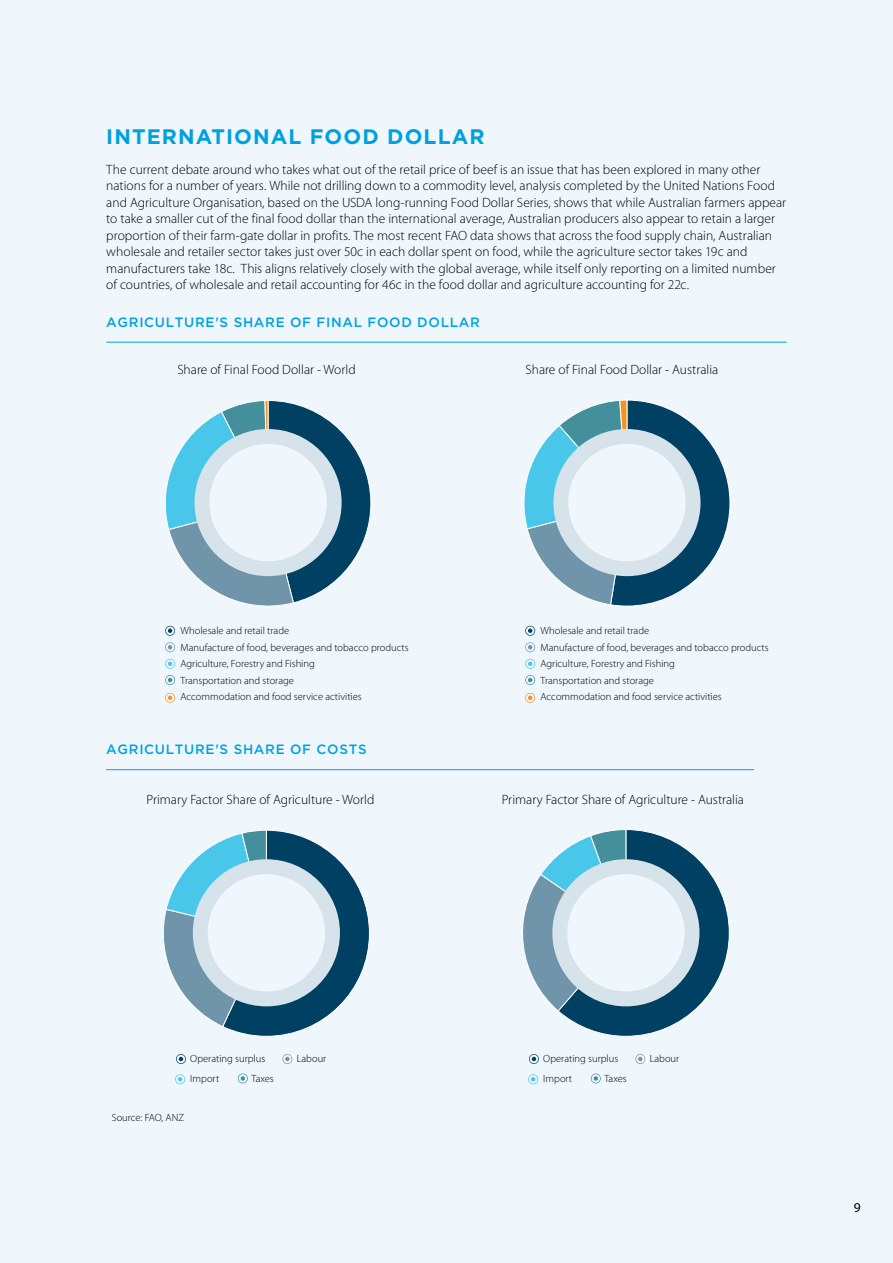
<style>
.page{position:relative;width:893px;height:1263px;background:#eff7fc}
.page>*{position:absolute;margin:0;border:0;box-sizing:border-box;transform-origin:0 0}
.t1{font:700 21px "Gotham";letter-spacing:.05em;color:#00a1e0}
.t2{font:300 13.5px/16.5px "Myriad Pro";color:#000}
.t3{font:500 13.5px "Gotham";letter-spacing:.05em;color:#00a1e0}
.t4{font:13.5px "Myriad Pro";color:#000}
.t5{font:300 10.5px/16.5px "Myriad Pro";color:#000}
</style>
<div class="page">
<hr style="left:106px;top:342px;width:681px;height:1px;background:#00a1e0">
<svg style="left:524px;top:400px;width:206px;height:206px"></svg>
<div style="left:553px;top:429px;width:147px;height:147px;background:#d7e3ea;border-radius:50%"></div>
<div style="left:568px;top:444px;width:118px;height:117px;background:#eff7fc;border-radius:50%"></div>
<svg style="left:165px;top:400px;width:206px;height:206px"></svg>
<div style="left:194px;top:429px;width:148px;height:147px;background:#d7e3ea;border-radius:50%"></div>
<div style="left:209px;top:444px;width:118px;height:117px;background:#eff7fc;border-radius:50%"></div>
<svg style="left:165px;top:626px;width:10px;height:10px"></svg>
<svg style="left:165px;top:642px;width:10px;height:10px"></svg>
<svg style="left:165px;top:659px;width:10px;height:10px"></svg>
<svg style="left:165px;top:675px;width:10px;height:10px"></svg>
<svg style="left:165px;top:693px;width:10px;height:10px"></svg>
<svg style="left:525px;top:626px;width:10px;height:10px"></svg>
<svg style="left:525px;top:642px;width:10px;height:10px"></svg>
<svg style="left:525px;top:659px;width:10px;height:10px"></svg>
<svg style="left:525px;top:675px;width:10px;height:10px"></svg>
<svg style="left:525px;top:693px;width:10px;height:10px"></svg>
<div style="left:289px;top:1055px;width:7px;height:8px;border:2px solid #fff"></div>
<svg style="left:522px;top:829px;width:207px;height:207px"></svg>
<div style="left:552px;top:859px;width:147px;height:147px;background:#d7e3ea;border-radius:50%"></div>
<div style="left:567px;top:874px;width:118px;height:117px;background:#eff7fc;border-radius:50%"></div>
<svg style="left:163px;top:830px;width:206px;height:206px"></svg>
<div style="left:193px;top:859px;width:147px;height:147px;background:#d7e3ea;border-radius:50%"></div>
<div style="left:208px;top:874px;width:117px;height:117px;background:#eff7fc;border-radius:50%"></div>
<svg style="left:176px;top:1054px;width:10px;height:10px"></svg>
<svg style="left:282px;top:1054px;width:10px;height:10px"></svg>
<svg style="left:175px;top:1074px;width:10px;height:10px"></svg>
<svg style="left:238px;top:1073px;width:10px;height:10px"></svg>
<div style="left:642px;top:1055px;width:7px;height:8px;border:2px solid #fff"></div>
<svg style="left:529px;top:1054px;width:10px;height:10px"></svg>
<svg style="left:635px;top:1054px;width:10px;height:10px"></svg>
<svg style="left:528px;top:1074px;width:10px;height:10px"></svg>
<svg style="left:591px;top:1073px;width:10px;height:10px"></svg>
<hr style="left:106px;top:769px;width:648px;height:1px;background:#00a1e0">
<h1 class="t1" style="left:106px;top:123px;width:380px">INTERNATIONAL FOOD DOLLAR</h1>
<p class="t2" style="left:106px;top:161px;width:681px">The current debate around who takes what out of the retail price of beef is an issue that has been explored in many other nations for a number of years. While not drilling down to a commodity level, analysis completed by the United Nations Food and Agriculture Organisation, based on the USDA long-running Food Dollar Series, shows that while Australian farmers appear to take a smaller cut of the final food dollar than the international average, Australian producers also appear to retain a larger proportion of their farm-gate dollar in profits. The most recent FAO data shows that across the food supply chain, Australian wholesale and retailer sector takes just over 50c in each dollar spent on food, while the agriculture sector takes 19c and manufacturers take 18c. This aligns relatively closely with the global average, while itself only reporting on a limited number of countries, of wholesale and retail accounting for 46c in the food dollar and agriculture accounting for 22c.</p>
<p class="t3" style="left:106px;top:314px;width:375px">AGRICULTURE'S SHARE OF FINAL FOOD DOLLAR</p>
<p class="t2" style="left:177px;top:361px;width:180px">Share of Final Food Dollar - World</p>
<p class="t2" style="left:525px;top:361px;width:194px">Share of Final Food Dollar - Australia</p>
<p class="t5" style="left:181px;top:623px;width:230px">Wholesale and retail trade<br>Manufacture of food, beverages and tobacco products Agriculture, Forestry and Fishing<br>Transportation and storage<br>Accommodation and food service activities</p>
<p class="t5" style="left:541px;top:623px;width:230px">Wholesale and retail trade<br>Manufacture of food, beverages and tobacco products Agriculture, Forestry and Fishing<br>Transportation and storage<br>Accommodation and food service activities</p>
<p class="t3" style="left:106px;top:742px;width:262px">AGRICULTURE'S SHARE OF COSTS</p>
<p class="t2" style="left:146px;top:791px;width:229px">Primary Factor Share of Agriculture - World</p>
<p class="t2" style="left:502px;top:791px;width:244px">Primary Factor Share of Agriculture - Australia</p>
<p class="t5" style="left:190px;top:1050px;width:77px">Operating surplus</p>
<p class="t5" style="left:297px;top:1050px;width:31px">Labour</p>
<p class="t5" style="left:190px;top:1071px;width:30px">Import</p>
<p class="t5" style="left:251px;top:1071px;width:24px">Taxes</p>
<p class="t5" style="left:112px;top:1109px;width:74px">Source: FAO, ANZ</p>
<p class="t5" style="left:543px;top:1050px;width:77px">Operating surplus</p>
<p class="t5" style="left:650px;top:1050px;width:31px">Labour</p>
<p class="t5" style="left:543px;top:1071px;width:30px">Import</p>
<p class="t5" style="left:604px;top:1071px;width:24px">Taxes</p>
<p class="t4" style="left:854px;top:1199px;width:8px">9</p>
</div>
